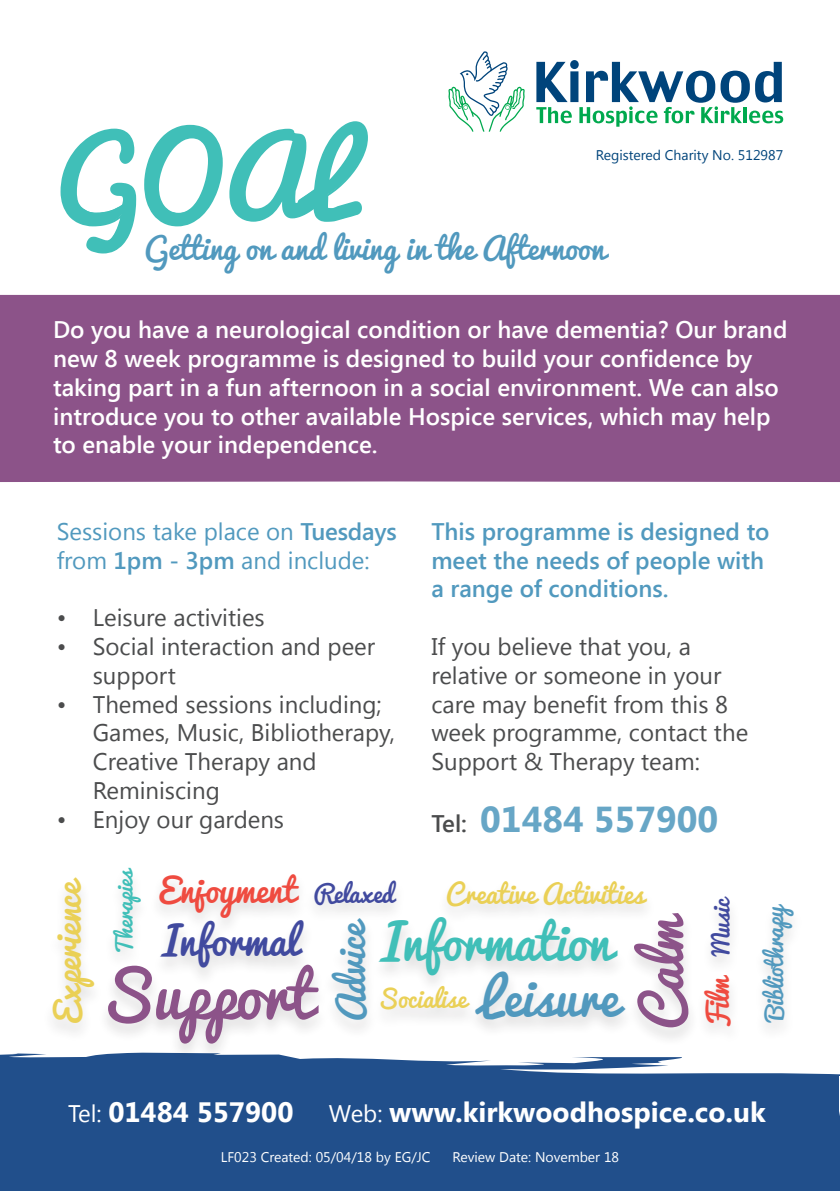
<style>
.page{position:relative;width:840px;height:1191px;background:#fff}
.page>*{position:absolute;margin:0;border:0;box-sizing:border-box;transform-origin:0 0}
.t1{font:102px "Pacifico";color:#40bfb8}
.t2{font:62.8px "Pacifico";color:#8c5389}
.t3{font:52.6px "Pacifico";color:#8c5389}
.t4{font:49.4px "Pacifico";color:#5199be}
.t5{font:48.4px "Pacifico";color:#40bfb8}
.t6{font:39px "Pacifico";color:#414a9f}
.t7{font:700 36px "Segoe UI";color:#67a6c6}
.t8{font:36px "Pacifico";color:#5199be}
.t9{font:33.6px "Pacifico";color:#ead056}
.t10{font:33px "Pacifico";color:#ef4b40}
.t11{font:30px "Pacifico";color:#5199be}
.t12{font:700 28px "Segoe UI";color:#fff}
.t13{font:26.2px "Pacifico";color:#ead056}
.t14{font:24px/28.8px "Segoe UI";color:#4b4c4d}
.t15{font:600 24px/28.8px "Segoe UI";color:#fff}
.t16{font:600 24px/28.8px "Segoe UI";color:#5199be}
.t17{font:24px/28.8px "Segoe UI";color:#5199be}
.t18{font:24px "Pacifico";color:#ead056}
.t19{font:24px "Pacifico";color:#414a9f}
.t20{font:22.6px "Pacifico";color:#5199be}
.t21{font:22.4px "Pacifico";color:#414a9f}
.t22{font:21px "Pacifico";color:#40bfb8}
.t23{font:14px "Segoe UI";color:#fff}
.t24{font:14px "Segoe UI";color:#00447b}
.s1{font-weight:600}
.s2{font-weight:600;font-size:24px;color:#4b4c4d}
.s3{font-size:27px;color:#ef4b40}
.s4{font-weight:400;font-size:24px}
</style>
<div class="page">
<div style="left:0;top:295px;width:839px;height:187px;background:#8c5389"></div>
<div style="left:0;top:1053px;width:839px;height:138px;background:#214f8b"></div>
<svg style="left:448px;top:51px;width:76px;height:81px"></svg>
<svg style="left:536px;top:60px;width:246px;height:67px"></svg>
<svg style="left:60px;top:128px;width:77px;height:126px"></svg>
<svg style="left:144px;top:121px;width:224px;height:106px"></svg>
<div style="left:41px;top:865px;width:790px;height:245px;background:#231f20;opacity:.15"></div>
<h1 class="t1" style="left:57px;top:86px;width:300px">GOAL</h1>
<p class="t24" style="left:595px;top:145px;width:189px">Registered Charity No. 512987</p>
<p class="t11" style="left:144px;top:222px;width:461px">Getting on and living in the Afternoon</p>
<p class="t15" style="left:53px;top:314px;width:735px">Do you have a neurological condition or have dementia? Our brand new 8 week programme is designed to build your confidence by taking part in a fun afternoon in a social environment. We can also introduce you to other available Hospice services, which may help to enable your independence.</p>
<p class="t17" style="left:57px;top:516px;width:341px">Sessions take place on <span class="s1">Tuesdays </span>from <span class="s1">1pm - 3pm</span> and include:</p>
<p class="t14" style="left:57px;top:602px;width:209px">• Leisure activities</p>
<p class="t14" style="left:93px;top:631px;width:284px;text-indent:-36px">• Social interaction and peer support</p>
<p class="t14" style="left:93px;top:688px;width:303px;text-indent:-36px">• Themed sessions including;<br>Games, Music, Bibliotherapy,<br>Creative Therapy and<br>Reminiscing</p>
<p class="t14" style="left:57px;top:804px;width:229px">• Enjoy our gardens</p>
<p class="t16" style="left:431px;top:515px;width:339px">This programme is designed to meet the needs of people with a range of conditions.</p>
<p class="t14" style="left:431px;top:631px;width:318px">If you believe that you, a relative or someone in your care may benefit from this 8 week programme, contact the<br>Support &amp; Therapy team:</p>
<h3 class="t7" style="left:431px;top:793px;width:288px"><span class="s2">Tel:</span> 01484 557900</h3>
<p class="t22" style="left:106px;top:954px;width:88px;rotate:-90deg">Therapies</p>
<h3 class="t10" style="left:158px;top:860px;width:138px">Enjoyment</h3>
<h3 class="t9" style="left:38px;top:1024px;width:148px;rotate:-90deg">Experience</h3>
<p class="t19" style="left:313px;top:872px;width:82px">Relaxed</p>
<p class="t13" style="left:445px;top:870px;width:199px">Creative Activities</p>
<h3 class="t3" style="left:616px;top:1029px;width:118px;rotate:-90deg">Calm</h3>
<h3 class="t8" style="left:319px;top:1022px;width:106px;rotate:-90deg">Advice</h3>
<h3 class="t5" style="left:381px;top:899px;width:231px">Information</h3>
<h3 class="t6" style="left:162px;top:906px;width:137px">Informal</h3>
<h2 class="t2" style="left:100px;top:940px;width:213px">Support</h2>
<h3 class="t4" style="left:479px;top:954px;width:139px">Leisure</h3>
<p class="t18" style="left:377px;top:977px;width:90px">Socialise</p>
<p class="t21" style="left:701px;top:1027px;width:133px;rotate:-90deg"><span class="s3">Film</span> Music</p>
<p class="t20" style="left:754px;top:1021px;width:116px;rotate:-90deg">Bibliothrapy</p>
<p class="t12" style="left:68px;top:1092px;width:698px"><span class="s4">Tel:</span> 01484 557900 <span class="s4">Web:</span> www.kirkwoodhospice.co.uk</p>
<p class="t23" style="left:221px;top:1147px;width:211px">LF023 Created: 05/04/18 by EG/JC</p>
<p class="t23" style="left:452px;top:1147px;width:168px">Review Date: November 18</p>
</div>
